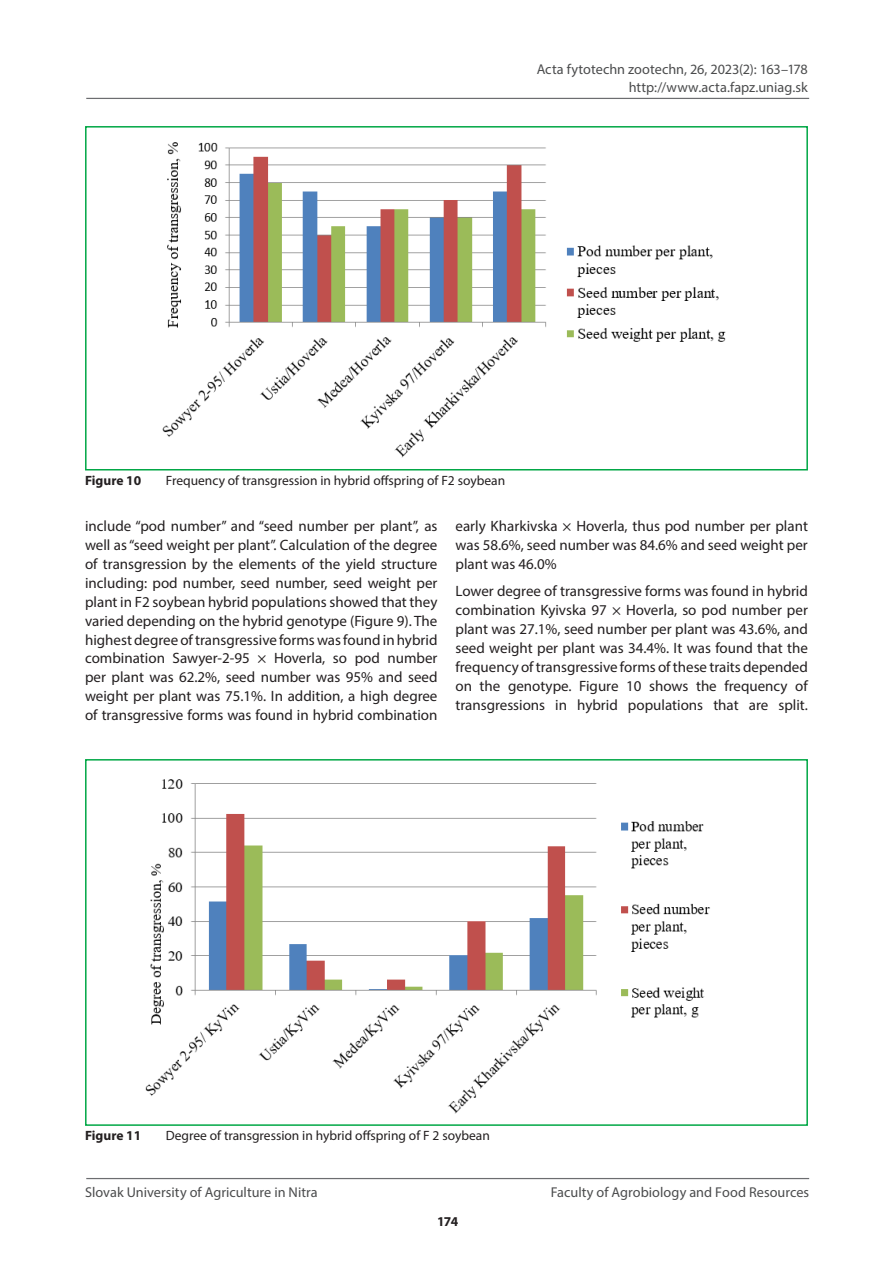
<style>
.page{position:relative;width:893px;height:1263px;background:#fff}
.page>*{position:absolute;margin:0;border:0;box-sizing:border-box;transform-origin:0 0}
.t1{font:15px/18.9px "Myriad Pro";color:#231f20;text-align:justify}
.t2{font:14.25px/17.1px "Myriad Pro";color:#4b4c4d;text-align:right}
.t3{font:13.5px "Myriad Pro";color:#231f20}
.t4{font:700 13.5px "Myriad Pro";color:#231f20}
</style>
<div class="page">
<hr style="left:86px;top:98px;width:723px;height:1px;background:#6c6d70">
<hr style="left:86px;top:1178px;width:723px;height:1px;background:#6c6d70">
<img style="left:162px;top:142px;width:564px;height:316px">
<div style="left:85px;top:126px;width:723px;height:344px;border:2px solid #00a745"></div>
<img style="left:145px;top:779px;width:565px;height:335px">
<div style="left:85px;top:759px;width:723px;height:367px;border:2px solid #00a745"></div>
<p class="t2" style="left:537px;top:61px;width:273px">Acta fytotechn zootechn, 26, 2023(2): 163–178 http://www.acta.fapz.uniag.sk</p>
<p class="t4" style="left:85px;top:472px;width:58px">Figure 10</p>
<p class="t3" style="left:166px;top:472px;width:341px">Frequency of transgression in hybrid offspring of F2 soybean</p>
<p class="t1" style="left:85px;top:516px;width:354px">include “pod number” and “seed number per plant”, as well as “seed weight per plant”. Calculation of the degree of transgression by the elements of the yield structure including: pod number, seed number, seed weight per plant in F2 soybean hybrid populations showed that they varied depending on the hybrid genotype (Figure 9). The highest degree of transgressive forms was found in hybrid combination Sawyer-2-95 × Hoverla, so pod number per plant was 62.2%, seed number was 95% and seed weight per plant was 75.1%. In addition, a high degree of transgressive forms was found in hybrid combination</p>
<p class="t1" style="left:455px;top:516px;width:354px">early Kharkivska × Hoverla, thus pod number per plant was 58.6%, seed number was 84.6% and seed weight per plant was 46.0%</p>
<p class="t1" style="left:455px;top:582px;width:354px">Lower degree of transgressive forms was found in hybrid combination Kyivska 97 × Hoverla, so pod number per plant was 27.1%, seed number per plant was 43.6%, and seed weight per plant was 34.4%. It was found that the frequency of transgressive forms of these traits depended on the genotype. Figure 10 shows the frequency of transgressions in hybrid populations that are split.</p>
<p class="t4" style="left:85px;top:1127px;width:58px">Figure 11</p>
<p class="t3" style="left:166px;top:1127px;width:326px">Degree of transgression in hybrid offspring of F 2 soybean</p>
<p class="t2" style="left:85px;top:1183px;width:234px">Slovak University of Agriculture in Nitra</p>
<p class="t2" style="left:551px;top:1183px;width:260px">Faculty of Agrobiology and Food Resources</p>
<p class="t4" style="left:437px;top:1212px;width:23px">174</p>
</div>
